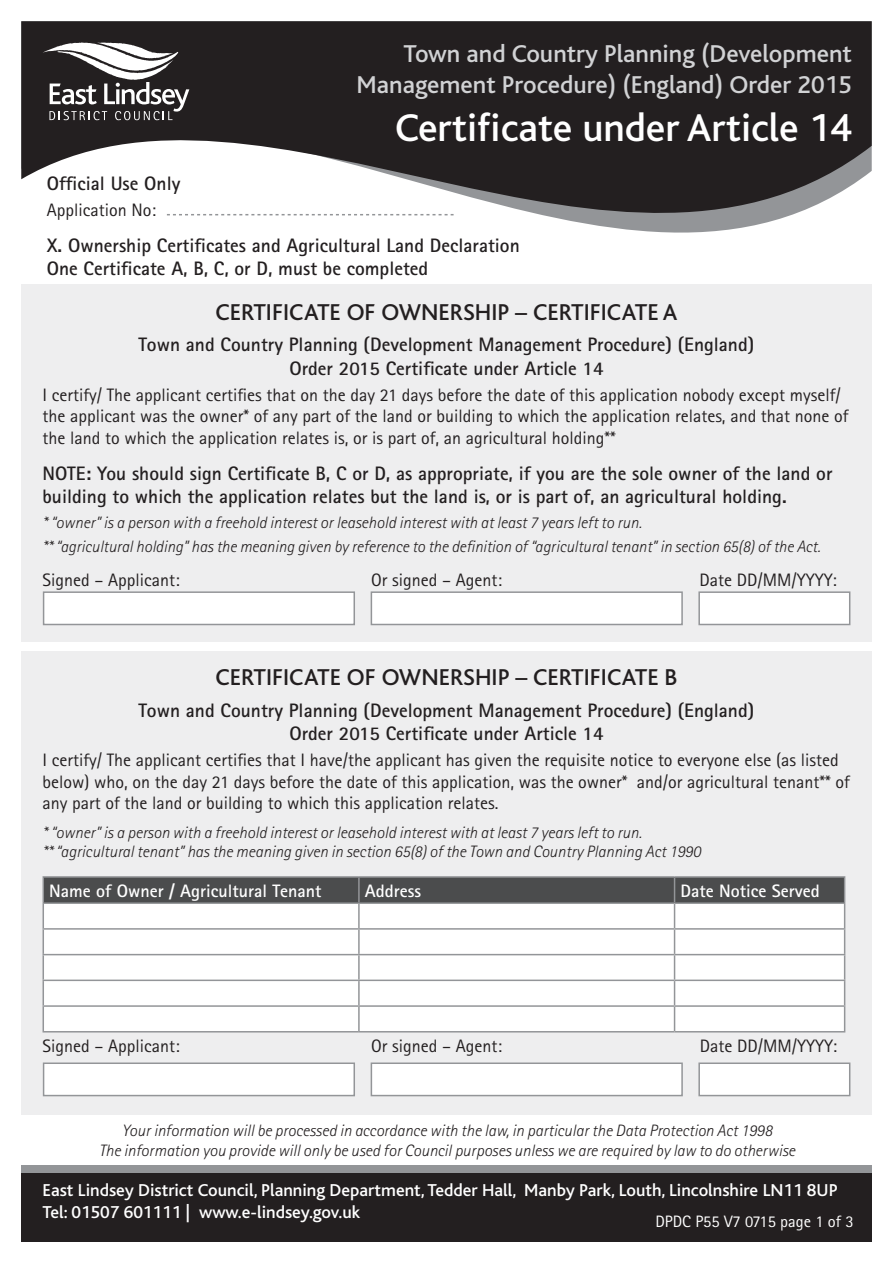
<style>
.page{position:relative;width:893px;height:1263px;background:#fff}
.page>*{position:absolute;margin:0;border:0;box-sizing:border-box;transform-origin:0 0}
.t1{font:500 40.5px "Bliss";color:#fff}
.t2{font:500 25.5px/30.6px "Bliss";color:#d1d2d4;text-align:right}
.t3{font:500 24px "Bliss";color:#231f20}
.t4{font:700 19.5px/23.4px "Rotis Sans Serif";color:#231f20}
.t5{font:18px/21.6px "Rotis Sans Serif";color:#231f20}
.t6{font:500 18px/21.6px "Bliss";color:#fff}
.t7{font:700 18px "Rotis Sans Serif";color:#fff}
.t8{font:italic 300 16.5px/19.8px "Rotis Sans Serif";color:#231f20}
.t9{font:16.5px "Rotis Sans Serif";color:#fff}
</style>
<div class="page">
<div style="left:21px;top:1165px;width:851px;height:77px;background:#939598"></div>
<div style="left:21px;top:1173px;width:851px;height:69px;background:#231f20"></div>
<svg style="left:21px;top:21px;width:851px;height:212px;fill:#231f20"></svg>
<svg style="left:43px;top:42px;width:146px;height:78px"></svg>
<svg style="left:167px;top:214px;width:287px;height:1px"></svg>
<div style="left:21px;top:284px;width:851px;height:358px;background:#eeeeef"></div>
<div style="left:43px;top:591px;width:312px;height:34px;background:#fff;border:2px solid #939598"></div>
<div style="left:371px;top:591px;width:312px;height:34px;background:#fff;border:2px solid #939598"></div>
<div style="left:698px;top:591px;width:152px;height:34px;background:#fff;border:2px solid #939598"></div>
<div style="left:21px;top:651px;width:851px;height:464px;background:#eeeeef"></div>
<hr style="left:43px;top:876px;width:316px;height:2px;background:#939598">
<hr style="left:359px;top:876px;width:316px;height:2px;background:#939598">
<hr style="left:675px;top:876px;width:170px;height:2px;background:#939598">
<svg style="left:43px;top:877px;width:802px;height:154px;background:#dbdcdc"></svg>
<hr style="left:43px;top:1031px;width:316px;height:1px;background:#939598">
<hr style="left:359px;top:1031px;width:316px;height:1px;background:#939598">
<hr style="left:675px;top:1031px;width:170px;height:1px;background:#939598">
<div style="left:43px;top:1062px;width:312px;height:34px;background:#fff;border:2px solid #939598"></div>
<div style="left:371px;top:1062px;width:312px;height:34px;background:#fff;border:2px solid #939598"></div>
<div style="left:698px;top:1062px;width:152px;height:34px;background:#fff;border:2px solid #939598"></div>
<h2 class="t2" style="left:357px;top:39px;width:497px">Town and Country Planning (Development<br>Management Procedure) (England) Order 2015</h2>
<h1 class="t1" style="left:395px;top:107px;width:458px">Certificate under Article 14</h1>
<p class="t4" style="left:47px;top:171px;width:135px">Official Use Only</p>
<p class="t5" style="left:47px;top:199px;width:111px">Application No:</p>
<p class="t4" style="left:47px;top:233px;width:475px">X. Ownership Certificates and Agricultural Land Declaration<br>One Certificate A, B, C, or D, must be completed</p>
<h3 class="t3" style="left:215px;top:299px;width:464px">CERTIFICATE OF OWNERSHIP – CERTIFICATE A</h3>
<p class="t4" style="left:139px;top:333px;width:617px;text-align:center">Town and Country Planning (Development Management Procedure) (England)<br>Order 2015 Certificate under Article 14</p>
<p class="t5" style="left:43px;top:384px;width:808px">I certify/ The applicant certifies that on the day 21 days before the date of this application nobody except myself/ the applicant was the owner* of any part of the land or building to which the application relates, and that none of the land to which the application relates is, or is part of, an agricultural holding**</p>
<p class="t4" style="left:43px;top:461px;width:791px">NOTE: You should sign Certificate B, C or D, as appropriate, if you are the sole owner of the land or building to which the application relates but the land is, or is part of, an agricultural holding.</p>
<p class="t8" style="left:43px;top:510px;width:779px;line-height:24px">* “owner” is a person with a freehold interest or leasehold interest with at least 7 years left to run.<br>** “agricultural holding” has the meaning given by reference to the definition of “agricultural tenant” in section 65(8) of the Act.</p>
<p class="t5" style="left:43px;top:569px;width:139px">Signed – Applicant:</p>
<p class="t5" style="left:371px;top:569px;width:132px">Or signed – Agent:</p>
<p class="t5" style="left:700px;top:569px;width:139px">Date DD/MM/YYYY:</p>
<h3 class="t3" style="left:216px;top:664px;width:463px">CERTIFICATE OF OWNERSHIP – CERTIFICATE B</h3>
<p class="t4" style="left:139px;top:698px;width:617px;text-align:center">Town and Country Planning (Development Management Procedure) (England)<br>Order 2015 Certificate under Article 14</p>
<p class="t5" style="left:43px;top:749px;width:809px">I certify/ The applicant certifies that I have/the applicant has given the requisite notice to everyone else (as listed below) who, on the day 21 days before the date of this application, was the owner* and/or agricultural tenant** of any part of the land or building to which this application relates.</p>
<p class="t8" style="left:43px;top:822px;width:660px">* “owner” is a person with a freehold interest or leasehold interest with at least 7 years left to run.<br>** “agricultural tenant” has the meaning given in section 65(8) of the Town and Country Planning Act 1990</p>
<p class="t7" style="left:49px;top:880px;width:274px">Name of Owner / Agricultural Tenant</p>
<p class="t7" style="left:365px;top:880px;width:58px">Address</p>
<p class="t7" style="left:680px;top:880px;width:141px">Date Notice Served</p>
<p class="t5" style="left:43px;top:1035px;width:139px">Signed – Applicant:</p>
<p class="t5" style="left:371px;top:1035px;width:132px">Or signed – Agent:</p>
<p class="t5" style="left:700px;top:1035px;width:139px">Date DD/MM/YYYY:</p>
<p class="t8" style="left:99px;top:1121px;width:698px;text-align:center">Your information will be processed in accordance with the law, in particular the Data Protection Act 1998<br>The information you provide will only be used for Council purposes unless we are required by law to do otherwise</p>
<p class="t6" style="left:43px;top:1179px;width:797px">East Lindsey District Council, Planning Department, Tedder Hall, Manby Park, Louth, Lincolnshire LN11 8UP<br>Tel: 01507 601111 | www.e-lindsey.gov.uk</p>
<p class="t9" style="left:655px;top:1212px;width:200px">DPDC P55 V7 0715 page 1 of 3</p>
</div>
